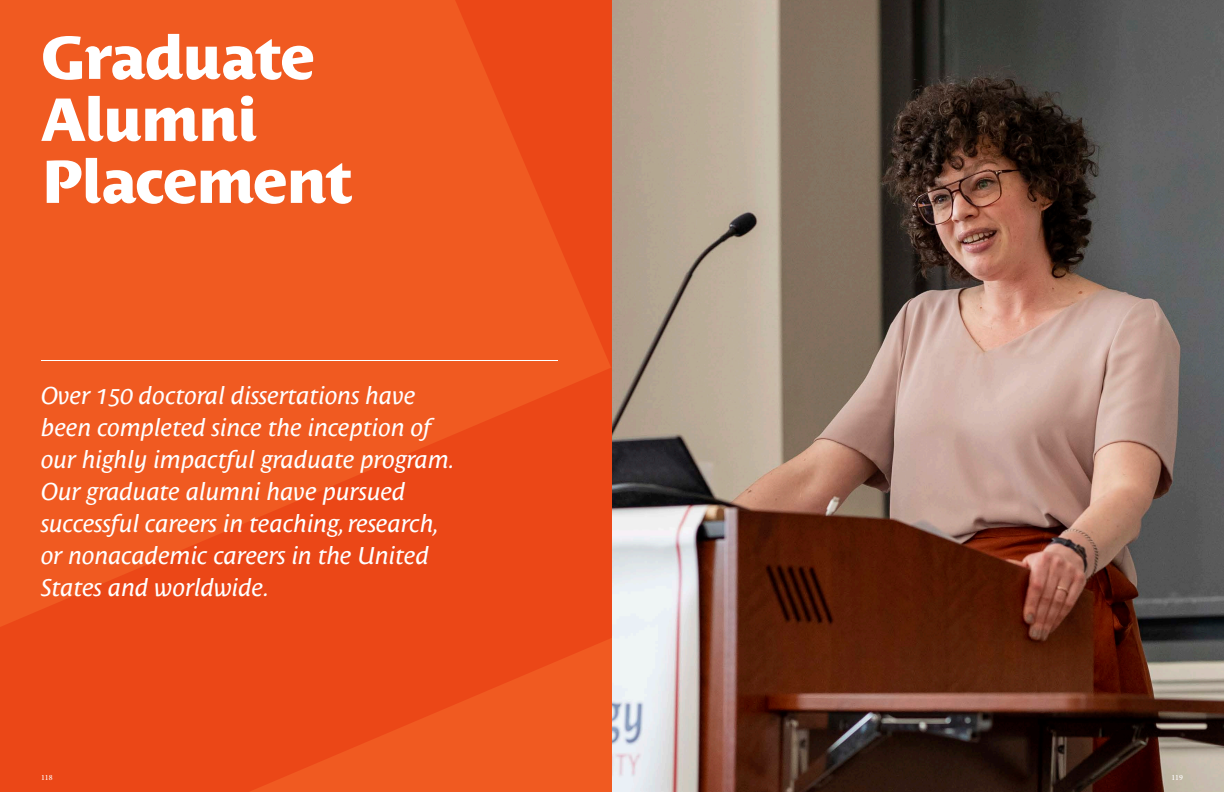
<style>
.page{position:relative;width:1224px;height:792px;background:#f05a21}
.page>*{position:absolute;margin:0;border:0;box-sizing:border-box;transform-origin:0 0}
.Chapter_Title_2nd_Le{font:800 60px/62px "Costa Std";letter-spacing:-.03em;color:#fff}
.t1{font:italic 24px/32px "Costa Std";letter-spacing:-.01em;color:#fff}
.t2{font:500 8px "Minion Pro";color:#fff}
</style>
<div class="page">
<svg style="left:0;top:436px;width:450px;height:356px;fill:#eb4717"></svg>
<svg style="left:450px;top:0;width:163px;height:792px;fill:#eb4717"></svg>
<hr style="left:41px;top:360px;width:517px;height:1px;background:#fff">
<img style="left:613px;top:0;width:611px;height:792px">
<p class="Chapter_Title_2nd_Le" style="left:41px;top:27px;width:312px">Graduate<br>Alumni<br>Placement</p>
<p class="t1" style="left:41px;top:380px;width:416px">Over 150 doctoral dissertations have been completed since the inception of our highly impactful graduate program.<br>Our graduate alumni have pursued successful careers in teaching, research, or nonacademic careers in the United States and worldwide.</p>
<p class="t2" style="left:41px;top:772px;width:13px">118</p>
<p class="t2" style="left:1171px;top:772px;width:13px">119</p>
</div>
